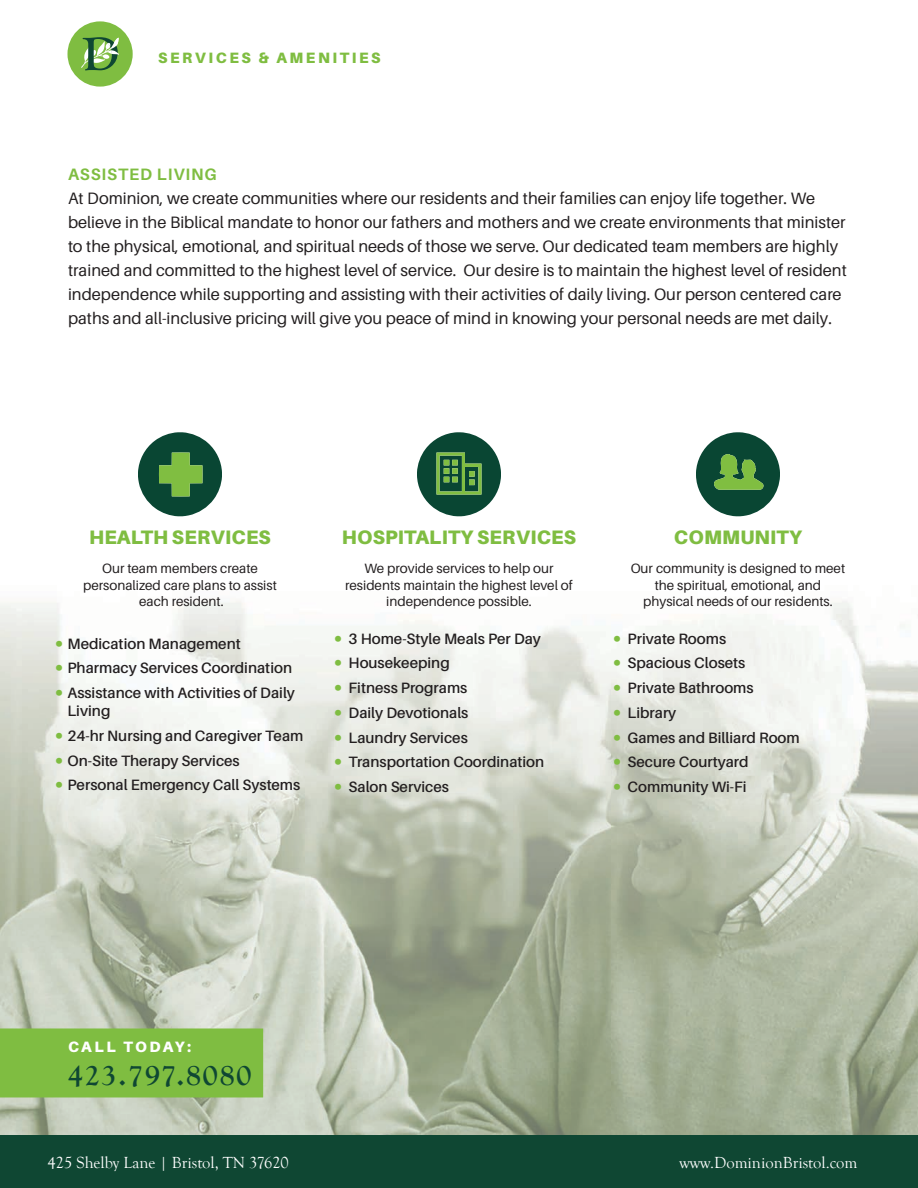
<style>
.page{position:relative;width:918px;height:1188px;background:#fff}
.page>*{position:absolute;margin:0;border:0;box-sizing:border-box;transform-origin:0 0}
.t1{font:700 30px "Goudy Old Style T";letter-spacing:.06em;color:#0f4733}
.t2{font:900 19.5px "Aileron";letter-spacing:.01em;color:#7fbd41}
.t3{font:16.5px/24px "Aileron";color:#231f20}
.t4{font:16.5px "Goudy Old Style T";color:#fff}
.t5{font:700 16.5px "Aileron";letter-spacing:.05em;color:#7fbd41}
.t6{font:600 15px/18px "Aileron";color:#231f20}
.t7{font:900 15px "Aileron";letter-spacing:.17em;color:#7fbd41}
.t8{font:900 15px "Aileron";letter-spacing:.15em;color:#fff}
.t9{font:13.5px/16.2px "Aileron";color:#231f20;text-align:center}
.s1{font-size:27px;color:#7fbd41}
</style>
<div class="page">
<img style="left:0;top:601px;width:918px;height:534px">
<div style="left:0;top:1135px;width:918px;height:53px;background:#0f4733"></div>
<div style="left:67px;top:21px;width:66px;height:66px;background:#7fbd41;border-radius:50%"></div>
<svg style="left:81px;top:37px;width:38px;height:33px"></svg>
<div style="left:0;top:1028px;width:263px;height:69px;background:#7fbd41"></div>
<svg style="left:696px;top:432px;width:84px;height:84px"></svg>
<svg style="left:138px;top:432px;width:84px;height:84px"></svg>
<svg style="left:417px;top:432px;width:84px;height:84px"></svg>
<p class="t7" style="left:158px;top:49px;width:224px">SERVICES &amp; AMENITIES</p>
<p class="t5" style="left:68px;top:165px;width:150px">ASSISTED LIVING</p>
<p class="t3" style="left:68px;top:187px;width:780px">At Dominion, we create communities where our residents and their families can enjoy life together. We believe in the Biblical mandate to honor our fathers and mothers and we create environments that minister to the physical, emotional, and spiritual needs of those we serve. Our dedicated team members are highly trained and committed to the highest level of service. Our desire is to maintain the highest level of resident independence while supporting and assisting with their activities of daily living. Our person centered care paths and all-inclusive pricing will give you peace of mind in knowing your personal needs are met daily.</p>
<p class="t2" style="left:89px;top:526px;width:183px">HEALTH SERVICES</p>
<p class="t9" style="left:83px;top:561px;width:195px">Our team members create personalized care plans to assist each resident.</p>
<p class="t6" style="left:54px;top:634px;width:188px"><span class="s1">•</span> Medication Management</p>
<p class="t6" style="left:54px;top:659px;width:240px"><span class="s1">•</span> Pharmacy Services Coordination</p>
<p class="t6" style="left:67px;top:684px;width:229px;text-indent:-13px"><span class="s1">•</span> Assistance with Activities of Daily<br>Living</p>
<p class="t6" style="left:54px;top:727px;width:251px"><span class="s1">•</span> 24-hr Nursing and Caregiver Team</p>
<p class="t6" style="left:54px;top:751px;width:187px"><span class="s1">•</span> On-Site Therapy Services</p>
<p class="t6" style="left:54px;top:776px;width:248px"><span class="s1">•</span> Personal Emergency Call Systems</p>
<p class="t2" style="left:342px;top:526px;width:236px">HOSPITALITY SERVICES</p>
<p class="t9" style="left:345px;top:561px;width:229px">We provide services to help our residents maintain the highest level of independence possible.</p>
<p class="t6" style="left:333px;top:630px;width:210px"><span class="s1">•</span> 3 Home-Style Meals Per Day</p>
<p class="t6" style="left:333px;top:654px;width:118px"><span class="s1">•</span> Housekeeping</p>
<p class="t6" style="left:333px;top:679px;width:136px"><span class="s1">•</span> Fitness Programs</p>
<p class="t6" style="left:333px;top:704px;width:137px"><span class="s1">•</span> Daily Devotionals</p>
<p class="t6" style="left:333px;top:729px;width:136px"><span class="s1">•</span> Laundry Services</p>
<p class="t6" style="left:333px;top:753px;width:213px"><span class="s1">•</span> Transportation Coordination</p>
<p class="t6" style="left:333px;top:778px;width:117px"><span class="s1">•</span> Salon Services</p>
<p class="t2" style="left:674px;top:526px;width:130px">COMMUNITY</p>
<p class="t9" style="left:631px;top:561px;width:216px">Our community is designed to meet the spiritual, emotional, and physical needs of our residents.</p>
<p class="t6" style="left:612px;top:630px;width:116px"><span class="s1">•</span> Private Rooms</p>
<p class="t6" style="left:612px;top:654px;width:135px"><span class="s1">•</span> Spacious Closets</p>
<p class="t6" style="left:612px;top:679px;width:143px"><span class="s1">•</span> Private Bathrooms</p>
<p class="t6" style="left:612px;top:704px;width:66px"><span class="s1">•</span> Library</p>
<p class="t6" style="left:612px;top:729px;width:189px"><span class="s1">•</span> Games and Billiard Room</p>
<p class="t6" style="left:612px;top:753px;width:138px"><span class="s1">•</span> Secure Courtyard</p>
<p class="t6" style="left:612px;top:778px;width:136px"><span class="s1">•</span> Community Wi-Fi</p>
<p class="t8" style="left:68px;top:1038px;width:124px">CALL TODAY:</p>
<h1 class="t1" style="left:68px;top:1058px;width:185px">423.797.8080</h1>
<p class="t4" style="left:48px;top:1153px;width:243px">425 Shelby Lane | Bristol, TN 37620</p>
<p class="t4" style="left:679px;top:1153px;width:180px">www.DominionBristol.com</p>
</div>
